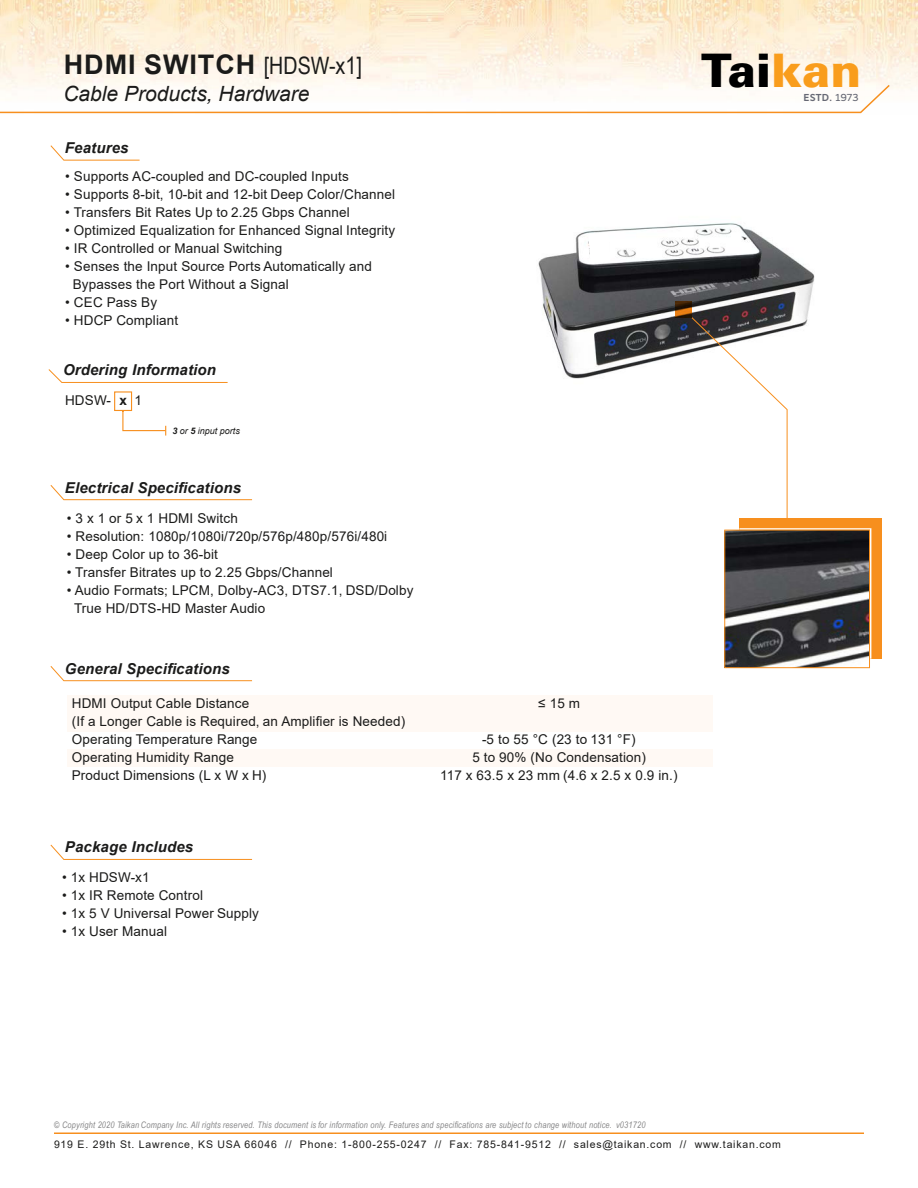
<style>
.page{position:relative;width:918px;height:1188px;background:#fff}
.page>*{position:absolute;margin:0;border:0;box-sizing:border-box;transform-origin:0 0}
.t1{font:900 46.2px "Univers";color:#000}
.t2{font:700 27px "Arial";letter-spacing:.035em;color:#1b1b1a}
.t3{font:italic 21px "Arial";color:#1b1b1a}
.t4{font:italic 700 15px "Arial";letter-spacing:.01em;color:#1b1b1a}
.t5{font:13.5px/18px "Arial";letter-spacing:.01em;color:#1b1b1a}
.t6{font:10.5px "Arial";letter-spacing:.075em;color:#1b1b1a}
.t7{font:700 10.05px "Motiva Sans";color:#666874}
.t8{font:italic 9px "Arial Narrow";letter-spacing:.02em;color:#868687}
.t9{font:italic 9px "Arial";color:#1b1b1a}
.s1{font-family:"Arial Narrow";font-weight:400;font-size:24px}
.s2{font-weight:700}
.s3{color:#f99d1c}
.s4{font-weight:400}
</style>
<div class="page">
<div style="left:67px;top:695px;width:646px;height:36px;background:#fff9f4"></div>
<div style="left:67px;top:749px;width:646px;height:18px;background:#fff9f4"></div>
<img style="left:538px;top:223px;width:277px;height:156px">
<img style="left:0;top:0;width:918px;height:90px">
<svg style="left:0;top:83px;width:891px;height:31px"></svg>
<div style="left:739px;top:518px;width:143px;height:141px;background:#f78f1e"></div>
<svg style="left:691px;top:316px;width:181px;height:343px"></svg>
<img style="left:726px;top:532px;width:142px;height:134px">
<div style="left:724px;top:530px;width:146px;height:138px;border:1px solid #f78f1e"></div>
<img style="left:675px;top:301px;width:16px;height:16px">
<hr style="left:54px;top:1132px;width:810px;height:2px;background:#f78f1e">
<svg style="left:50px;top:145px;width:90px;height:16px"></svg>
<svg style="left:48px;top:369px;width:180px;height:14px"></svg>
<div style="left:114px;top:391px;width:18px;height:20px;border:1px solid #f78f1e"></div>
<svg style="left:122px;top:410px;width:45px;height:26px"></svg>
<svg style="left:50px;top:485px;width:203px;height:15px"></svg>
<svg style="left:50px;top:666px;width:202px;height:15px"></svg>
<svg style="left:50px;top:844px;width:203px;height:16px"></svg>
<svg style="left:588px;top:232px;width:23px;height:31px"></svg>
<h2 class="t2" style="left:64px;top:54px;width:300px">HDMI SWITCH <span class="s1">[HDSW-x1]</span></h2>
<h3 class="t3" style="left:63px;top:86px;width:248px">Cable Products, Hardware</h3>
<p class="t4" style="left:65px;top:142px;width:65px">Features</p>
<p class="t5" style="left:65px;top:168px;width:285px">• Supports AC-coupled and DC-coupled Inputs</p>
<p class="t5" style="left:65px;top:186px;width:331px">• Supports 8-bit, 10-bit and 12-bit Deep Color/Channel</p>
<p class="t5" style="left:65px;top:204px;width:286px">• Transfers Bit Rates Up to 2.25 Gbps Channel</p>
<p class="t5" style="left:65px;top:222px;width:331px">• Optimized Equalization for Enhanced Signal Integrity</p>
<p class="t5" style="left:65px;top:240px;width:219px">• IR Controlled or Manual Switching</p>
<p class="t5" style="left:73px;top:258px;width:301px;text-indent:-8px">• Senses the Input Source Ports Automatically and<br>Bypasses the Port Without a Signal</p>
<p class="t5" style="left:65px;top:294px;width:93px">• CEC Pass By</p>
<p class="t5" style="left:65px;top:312px;width:115px">• HDCP Compliant</p>
<p class="t4" style="left:63px;top:364px;width:155px">Ordering Information</p>
<p class="t5" style="left:65px;top:392px;width:78px">HDSW- <span class="s2">x</span> 1</p>
<p class="t9" style="left:172px;top:427px;width:69px"><span class="s2">3</span> or <span class="s2">5</span> input ports</p>
<p class="t4" style="left:65px;top:482px;width:178px">Electrical Specifications</p>
<p class="t5" style="left:67px;top:511px;width:173px">• 3 x 1 or 5 x 1 HDMI Switch</p>
<p class="t5" style="left:67px;top:529px;width:322px">• Resolution: 1080p/1080i/720p/576p/480p/576i/480i</p>
<p class="t5" style="left:67px;top:547px;width:153px">• Deep Color up to 36-bit</p>
<p class="t5" style="left:67px;top:565px;width:268px">• Transfer Bitrates up to 2.25 Gbps/Channel</p>
<p class="t5" style="left:74px;top:583px;width:341px;text-indent:-7px">• Audio Formats; LPCM, Dolby-AC3, DTS7.1, DSD/Dolby<br>True HD/DTS-HD Master Audio</p>
<p class="t4" style="left:65px;top:663px;width:166px">General Specifications</p>
<p class="t5" style="left:72px;top:695px;width:335px">HDMI Output Cable Distance<br>(If a Longer Cable is Required, an Amplifier is Needed)<br>Operating Temperature Range<br>Operating Humidity Range<br>Product Dimensions (L x W x H)</p>
<p class="t4" style="left:65px;top:841px;width:130px">Package Includes</p>
<p class="t5" style="left:62px;top:869px;width:89px">• 1x HDSW-x1</p>
<p class="t5" style="left:62px;top:887px;width:143px">• 1x IR Remote Control</p>
<p class="t5" style="left:62px;top:905px;width:199px">• 1x 5 V Universal Power Supply</p>
<p class="t5" style="left:62px;top:923px;width:107px">• 1x User Manual</p>
<h1 class="t1" style="left:701px;top:54px;width:162px">Tai<span class="s3">kan</span></h1>
<p class="t7" style="left:803px;top:94px;width:57px">ESTD. <span class="s4">1973</span></p>
<p class="t5" style="left:538px;top:695px;width:43px">≤15m</p>
<p class="t5" style="left:440px;top:731px;width:239px;text-align:center">-5 to 55 °C (23 to 131 °F)<br>5 to 90% (No Condensation)<br>117 x 63.5 x 23 mm (4.6 x 2.5 x 0.9 in.)</p>
<p class="t8" style="left:54px;top:1121px;width:593px">© Copyright 2020 Taikan Company Inc. All rights reserved. This document is for information only. Features and specifications are subject to change without notice. v031720</p>
<p class="t6" style="left:54px;top:1140px;width:728px">919 E. 29th St. Lawrence, KS USA 66046 // Phone: 1-800-255-0247 // Fax: 785-841-9512 // sales@taikan.com // www.taikan.com</p>
</div>
